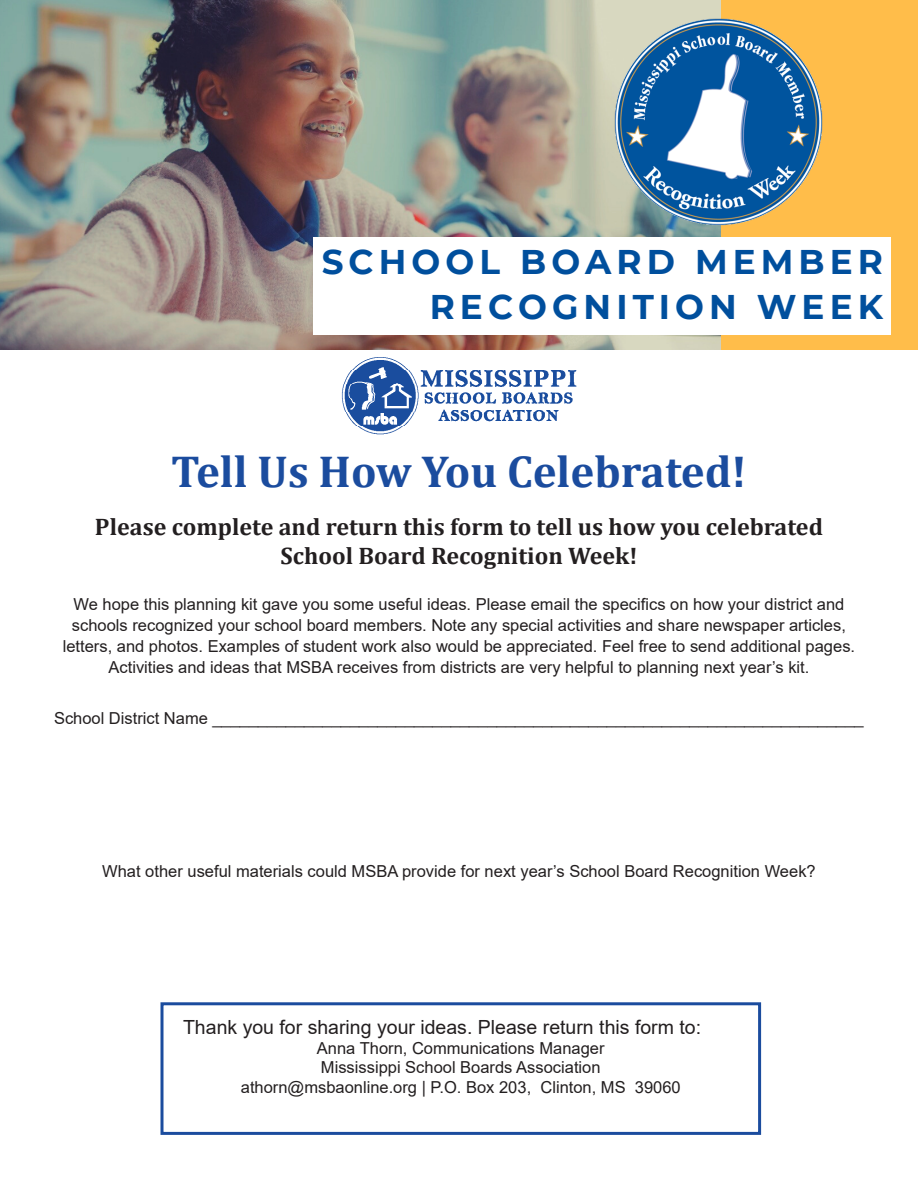
<style>
.page{position:relative;width:918px;height:1188px;background:#fff}
.page>*{position:absolute;margin:0;border:0;box-sizing:border-box;transform-origin:0 0}
.t1{font:700 45px "Cambria";color:#1b4c9e}
.t2{font:700 34.2px/44.4px "Montserrat";letter-spacing:.15em;color:#004f9d;text-align:right}
.t3{font:700 24px/28.8px "Cambria";color:#231f20;text-align:center}
.t4{font:19.5px "Arial";color:#231f20}
.t5{font:16.5px/21px "Arial";color:#231f20;text-align:center}
</style>
<div class="page">
<div style="left:160px;top:1002px;width:601px;height:133px;border:3px solid #1b4c9e"></div>
<div style="left:0;top:0;width:918px;height:349px;background:#ffbd4a"></div>
<img style="left:0;top:0;width:720px;height:349px">
<div style="left:313px;top:237px;width:578px;height:98px;background:#fff"></div>
<img style="left:613px;top:16px;width:210px;height:212px">
<img style="left:342px;top:357px;width:234px;height:77px">
<p class="t2" style="left:322px;top:238px;width:563px">SCHOOL BOARD MEMBER<br>RECOGNITION WEEK</p>
<p class="t1" style="left:171px;top:440px;width:577px">Tell Us How You Celebrated!</p>
<p class="t3" style="left:95px;top:512px;width:730px">Please complete and return this form to tell us how you celebrated<br>School Board Recognition Week!</p>
<p class="t5" style="left:63px;top:594px;width:794px">We hope this planning kit gave you some useful ideas. Please email the specifics on how your district and schools recognized your school board members. Note any special activities and share newspaper articles, letters, and photos. Examples of student work also would be appreciated. Feel free to send additional pages.<br>Activities and ideas that MSBA receives from districts are very helpful to planning next year’s kit.</p>
<p class="t5" style="left:54px;top:708px;width:811px">School District Name _______________________________________________________________________</p>
<p class="t5" style="left:102px;top:861px;width:715px">What other useful materials could MSBA provide for next year’s School Board Recognition Week?</p>
<p class="t4" style="left:183px;top:1014px;width:520px">Thank you for sharing your ideas. Please return this form to:</p>
<p class="t5" style="left:317px;top:1037px;width:289px">Anna Thorn, Communications Manager</p>
<p class="t5" style="left:321px;top:1057px;width:281px">Mississippi School Boards Association</p>
<p class="t5" style="left:241px;top:1077px;width:441px">athorn@msbaonline.org | P.O. Box 203, Clinton, MS 39060</p>
</div>
